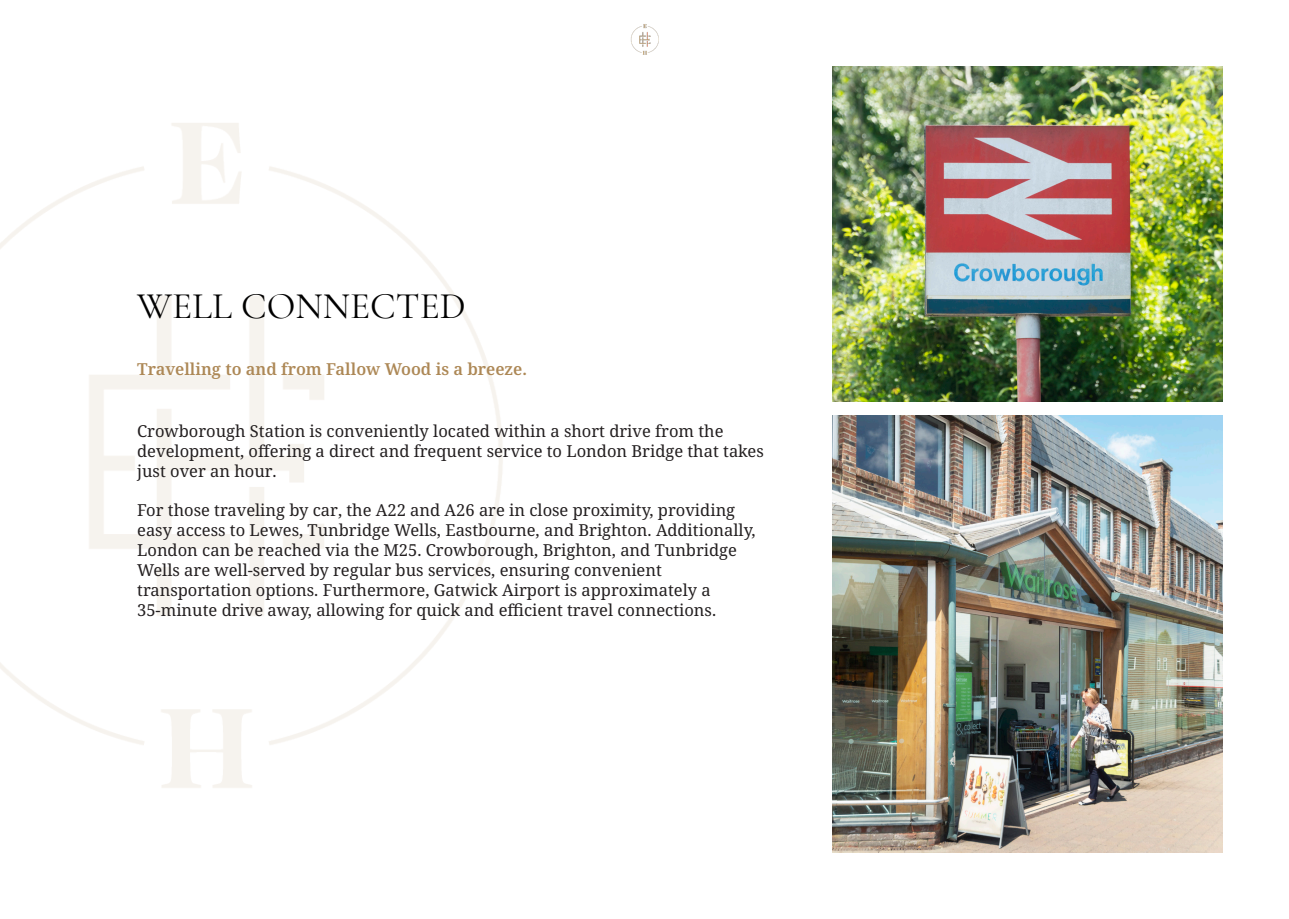
<style>
.page{position:relative;width:1289px;height:919px;background:#fff}
.page>*{position:absolute;margin:0;border:0;box-sizing:border-box;transform-origin:0 0}
.t1{font:37.5px "Cormorant Garamond";color:#000}
.t2{font:16.5px/19.8px "Noto Serif";color:#231f20}
.t3{font:600 16.5px "Noto Serif";color:#ad8856}
</style>
<div class="page">
<img style="left:832px;top:67px;width:390px;height:335px">
<img style="left:832px;top:416px;width:390px;height:436px">
<img style="left:630px;top:24px;width:29px;height:31px">
<p class="t1" style="left:137px;top:283px;width:330px">WELL CONNECTED</p>
<p class="t3" style="left:137px;top:358px;width:391px">Travelling to and from Fallow Wood is a breeze.</p>
<p class="t2" style="left:137px;top:422px;width:628px">Crowborough Station is conveniently located within a short drive from the development, offering a direct and frequent service to London Bridge that takes just over an hour.</p>
<p class="t2" style="left:137px;top:501px;width:620px">For those traveling by car, the A22 and A26 are in close proximity, providing easy access to Lewes, Tunbridge Wells, Eastbourne, and Brighton. Additionally, London can be reached via the M25. Crowborough, Brighton, and Tunbridge Wells are well-served by regular bus services, ensuring convenient transportation options. Furthermore, Gatwick Airport is approximately a 35-minute drive away, allowing for quick and efficient travel connections.</p>
</div>
